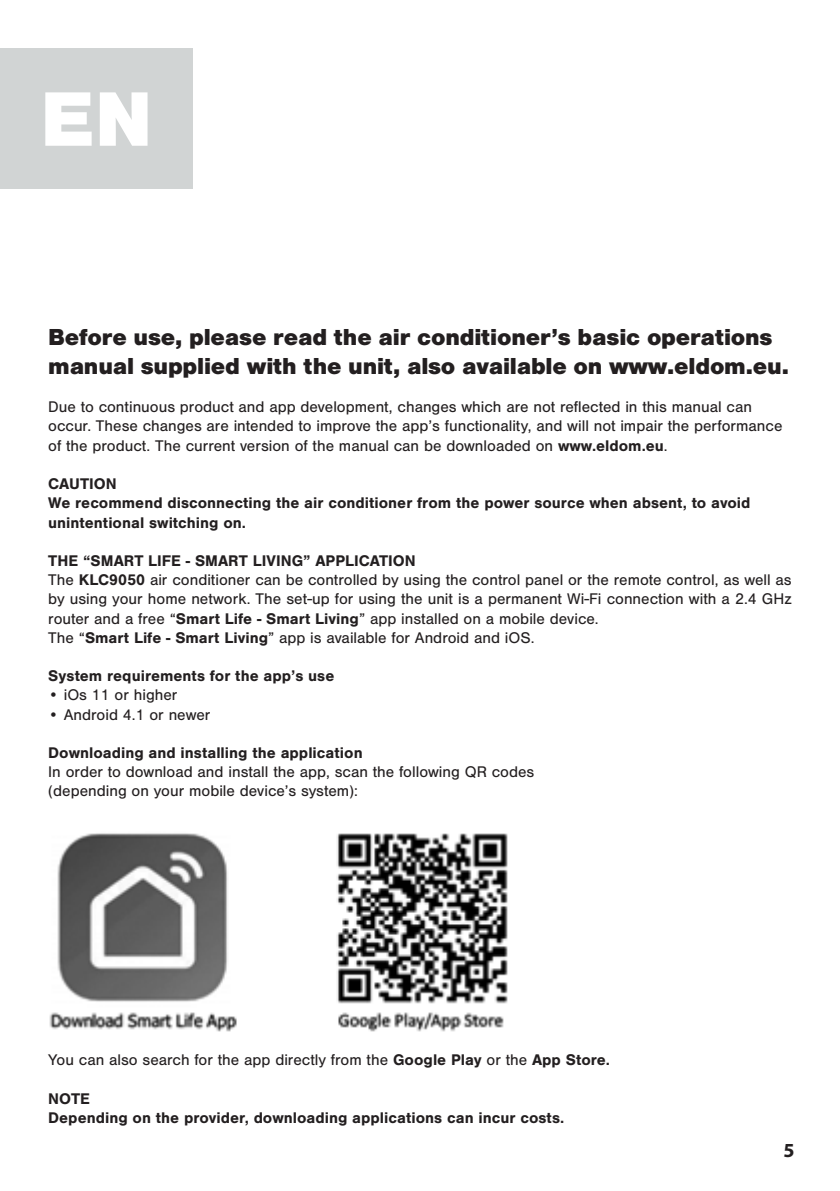
<style>
.page{position:relative;width:840px;height:1191px;background:#fff}
.page>*{position:absolute;margin:0;border:0;box-sizing:border-box;transform-origin:0 0}
.t1{font:900 80px "Nimbus San";color:#fff}
.t2{font:900 24px "Nimbus San";letter-spacing:-.01em;color:#231f20}
.t3{font:700 20px "Myriad Pro";color:#231f20}
.NORM{font:16px/19.2px "Nimbus San";color:#231f20;text-align:justify}
.KROPKI{font:700 16px "Nimbus San";color:#231f20}
.KROPKI-2{font:16px "Nimbus San";color:#231f20}
.NORM-2{font:700 16px "Nimbus San";color:#231f20}
.s1{font-weight:700}
</style>
<div class="page">
<div style="left:0;top:48px;width:193px;height:141px;background:#d1d4d4"></div>
<img style="left:49px;top:833px;width:459px;height:199px">
<p class="t1" style="left:40px;top:73px;width:114px">EN</p>
<p class="t2" style="left:48px;top:323px;width:725px">Before use, please read the air conditioner’s basic operations</p>
<p class="t2" style="left:48px;top:352px;width:741px">manual supplied with the unit, also available on www.eldom.eu.</p>
<p class="NORM" style="left:48px;top:397px;width:704px">Due to continuous product and app development, changes which are not reflected in this manual can</p>
<p class="NORM" style="left:48px;top:417px;width:735px">occur. These changes are intended to improve the app’s functionality, and will not impair the performance</p>
<p class="NORM" style="left:48px;top:436px;width:620px">of the product. The current version of the manual can be downloaded on <span class="s1">www.eldom.eu</span>.</p>
<p class="KROPKI" style="left:48px;top:475px;width:70px">CAUTION</p>
<p class="KROPKI" style="left:48px;top:494px;width:703px">We recommend disconnecting the air conditioner from the power source when absent, to avoid</p>
<p class="KROPKI" style="left:48px;top:513px;width:199px">unintentional switching on.</p>
<p class="NORM-2" style="left:48px;top:551px;width:369px">THE “SMART LIFE - SMART LIVING” APPLICATION</p>
<p class="NORM" style="left:48px;top:570px;width:744px">The <span class="s1">KLC9050</span> air conditioner can be controlled by using the control panel or the remote control, as well as by using your home network. The set-up for using the unit is a permanent Wi-Fi connection with a 2.4 GHz router and a free “<span class="s1">Smart Life - Smart Living</span>” app installed on a mobile device.</p>
<p class="NORM" style="left:48px;top:628px;width:487px">The “<span class="s1">Smart Life - Smart Living</span>” app is available for Android and iOS.</p>
<p class="KROPKI" style="left:48px;top:667px;width:287px">System requirements for the app’s use</p>
<p class="KROPKI-2" style="left:48px;top:686px;width:131px">• iOs 11 or higher</p>
<p class="KROPKI-2" style="left:48px;top:705px;width:164px">• Android 4.1 or newer</p>
<p class="KROPKI" style="left:48px;top:743px;width:316px">Downloading and installing the application</p>
<p class="KROPKI-2" style="left:48px;top:763px;width:487px">In order to download and install the app, scan the following QR codes</p>
<p class="KROPKI-2" style="left:48px;top:782px;width:311px">(depending on your mobile device’s system):</p>
<p class="KROPKI-2" style="left:48px;top:1051px;width:563px">You can also search for the app directly from the <span class="s1">Google Play</span> or the <span class="s1">App Store.</span></p>
<p class="KROPKI" style="left:48px;top:1089px;width:43px">NOTE</p>
<p class="KROPKI" style="left:48px;top:1108px;width:517px">Depending on the provider, downloading applications can incur costs.</p>
<p class="t3" style="left:783px;top:1137px;width:13px">5</p>
</div>
